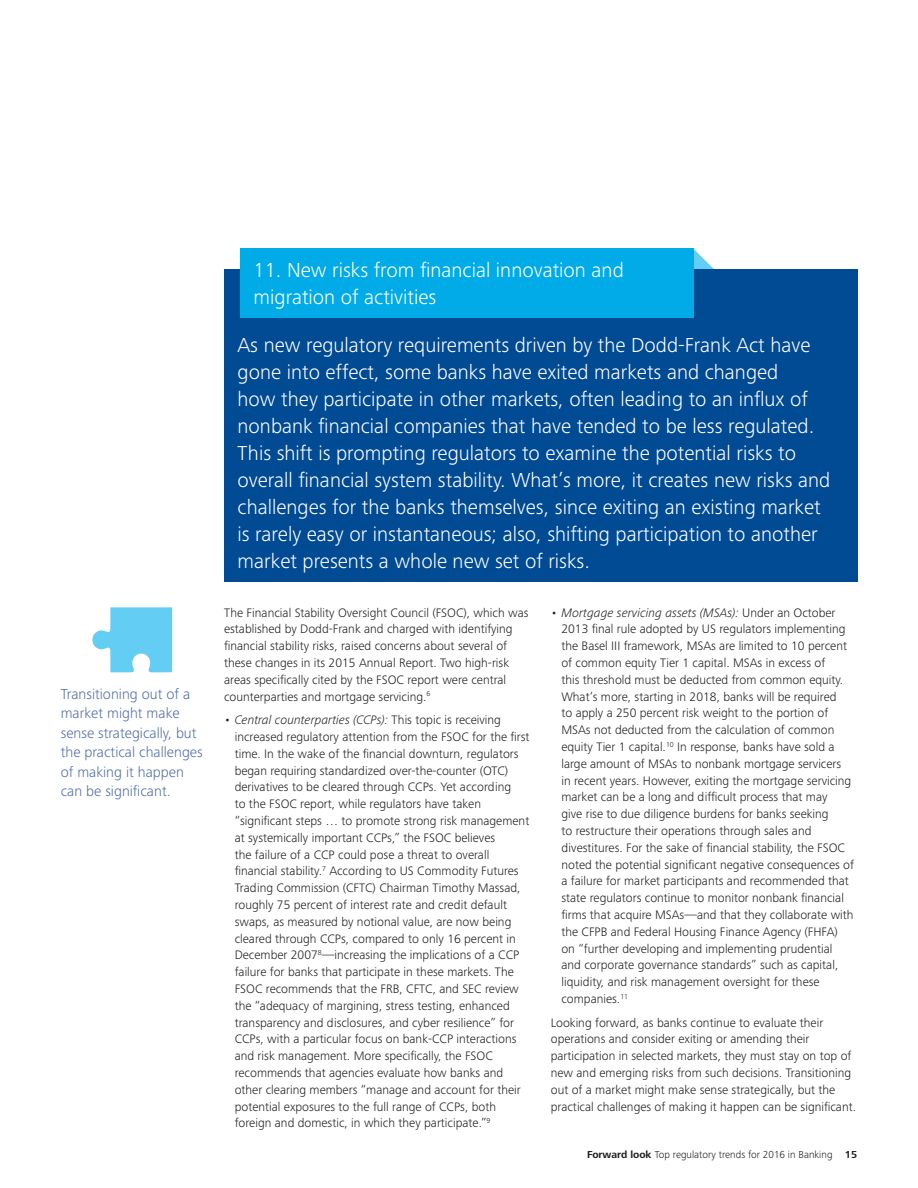
<style>
.page{position:relative;width:918px;height:1188px;background:#fff}
.page>*{position:absolute;margin:0;border:0;box-sizing:border-box;transform-origin:0 0}
.Body_styles_Body_cop{font:300 21px/27px "Frutiger Next Pro";color:#fff}
.Pullout{font:300 15px/19.5px "Frutiger Next Pro";color:#516dac}
.Body_styles_Bullet_c{font:300 12.75px/16.8px "Frutiger Next Pro";color:#231f20}
.t1{font:300 10.5px "Frutiger Next Pro";color:#231f20}
.s1{font-style:italic}
.s2{font-weight:700}
</style>
<div class="page">
<svg style="left:694px;top:249px;width:21px;height:21px"></svg>
<div style="left:224px;top:270px;width:633px;height:312px;background:#014a94"></div>
<div style="left:240px;top:249px;width:454px;height:69px;background:#00abe7"></div>
<svg style="left:92px;top:607px;width:80px;height:65px"></svg>
<p class="Pullout" style="left:61px;top:684px;width:143px">Transitioning out of a market might make sense strategically, but the practical challenges of making it happen can be significant.</p>
<p class="Body_styles_Body_cop" style="left:254px;top:257px;width:372px">11. New risks from financial innovation and migration of activities</p>
<p class="Body_styles_Body_cop" style="left:238px;top:332px;width:594px">As new regulatory requirements driven by the Dodd-Frank Act have gone into effect, some banks have exited markets and changed<br>how they participate in other markets, often leading to an influx of nonbank financial companies that have tended to be less regulated.<br>This shift is prompting regulators to examine the potential risks to overall financial system stability. What’s more, it creates new risks and challenges for the banks themselves, since exiting an existing market is rarely easy or instantaneous; also, shifting participation to another market presents a whole new set of risks.</p>
<p class="Body_styles_Bullet_c" style="left:224px;top:604px;width:306px">The Financial Stability Oversight Council (FSOC), which was established by Dodd-Frank and charged with identifying financial stability risks, raised concerns about several of these changes in its 2015 Annual Report. Two high-risk areas specifically cited by the FSOC report were central counterparties and mortgage servicing.<sup>6</sup></p>
<p class="Body_styles_Bullet_c" style="left:235px;top:711px;width:296px;text-indent:-11px"><span class="s1">• Central counterparties (CCPs):</span> This topic is receiving increased regulatory attention from the FSOC for the first time. In the wake of the financial downturn, regulators began requiring standardized over-the-counter (OTC) derivatives to be cleared through CCPs. Yet according<br>to the FSOC report, while regulators have taken “significant steps … to promote strong risk management at systemically important CCPs,” the FSOC believes<br>the failure of a CCP could pose a threat to overall financial stability.<sup>7</sup> According to US Commodity Futures Trading Commission (CFTC) Chairman Timothy Massad, roughly 75 percent of interest rate and credit default swaps, as measured by notional value, are now being cleared through CCPs, compared to only 16 percent in December 2007<sup>8</sup>—increasing the implications of a CCP failure for banks that participate in these markets. The FSOC recommends that the FRB, CFTC, and SEC review the “adequacy of margining, stress testing, enhanced transparency and disclosures, and cyber resilience” for CCPs, with a particular focus on bank-CCP interactions and risk management. More specifically, the FSOC recommends that agencies evaluate how banks and other clearing members “manage and account for their potential exposures to the full range of CCPs, both foreign and domestic, in which they participate.”<sup>9</sup></p>
<p class="Body_styles_Bullet_c" style="left:561px;top:604px;width:294px;text-indent:-11px"><span class="s1">• Mortgage servicing assets (MSAs):</span> Under an October 2013 final rule adopted by US regulators implementing the Basel III framework, MSAs are limited to 10 percent of common equity Tier 1 capital. MSAs in excess of<br>this threshold must be deducted from common equity.<br>What’s more, starting in 2018, banks will be required<br>to apply a 250 percent risk weight to the portion of MSAs not deducted from the calculation of common equity Tier 1 capital.<sup>10</sup> In response, banks have sold a large amount of MSAs to nonbank mortgage servicers<br>in recent years. However, exiting the mortgage servicing market can be a long and difficult process that may<br>give rise to due diligence burdens for banks seeking<br>to restructure their operations through sales and divestitures. For the sake of financial stability, the FSOC noted the potential significant negative consequences of a failure for market participants and recommended that state regulators continue to monitor nonbank financial firms that acquire MSAs—and that they collaborate with the CFPB and Federal Housing Finance Agency (FHFA) on “further developing and implementing prudential and corporate governance standards” such as capital, liquidity, and risk management oversight for these companies.<sup>11</sup></p>
<p class="Body_styles_Bullet_c" style="left:551px;top:1014px;width:307px">Looking forward, as banks continue to evaluate their operations and consider exiting or amending their participation in selected markets, they must stay on top of new and emerging risks from such decisions. Transitioning out of a market might make sense strategically, but the practical challenges of making it happen can be significant.</p>
<p class="t1" style="left:587px;top:1148px;width:272px"><span class="s2">Forward look</span> Top regulatory trends for 2016 in Banking <span class="s2">15</span></p>
</div>
